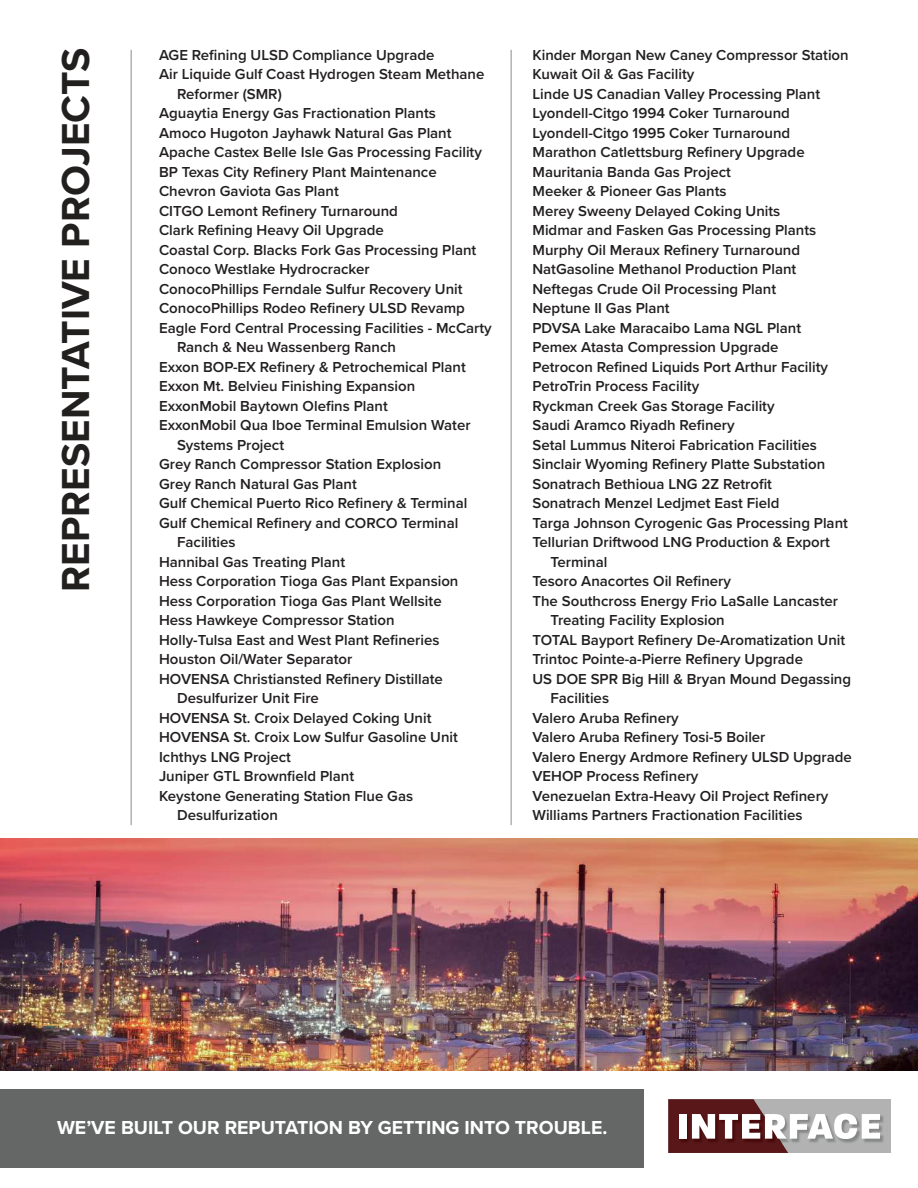
<style>
.page{position:relative;width:918px;height:1188px;background:#fff}
.page>*{position:absolute;margin:0;border:0;box-sizing:border-box;transform-origin:0 0}
.t1{font:700 40.5px "Proxima Nova";color:#221f1f}
.t2{font:700 19.5px "Proxima Nova";color:#fff}
.t3{font:600 15px "Proxima Nova";color:#221f1f}
</style>
<div class="page">
<div style="left:668px;top:1099px;width:223px;height:54px;background:#b2b2b2"></div>
<img style="left:880px;top:1115px;width:4px;height:28px">
<svg style="left:668px;top:1099px;width:212px;height:54px"></svg>
<hr style="left:510px;top:50px;width:2px;height:775px;background:#b2b2b2">
<hr style="left:130px;top:50px;width:2px;height:775px;background:#b2b2b2">
<div style="left:0;top:1089px;width:644px;height:79px;background:#656666"></div>
<img style="left:0;top:838px;width:918px;height:233px">
<h1 class="t1" style="left:59px;top:592px;width:546px;rotate:-90deg">REPRESENTATIVE PROJECTS</h1>
<p class="t3" style="left:532px;top:49px;width:318px">Kinder Morgan New Caney Compressor Station</p>
<p class="t3" style="left:159px;top:49px;width:277px">AGE Refining ULSD Compliance Upgrade</p>
<p class="t3" style="left:159px;top:68px;width:327px">Air Liquide Gulf Coast Hydrogen Steam Methane</p>
<p class="t3" style="left:177px;top:88px;width:106px">Reformer (SMR)</p>
<p class="t3" style="left:159px;top:107px;width:278px">Aguaytia Energy Gas Fractionation Plants</p>
<p class="t3" style="left:159px;top:127px;width:294px">Amoco Hugoton Jayhawk Natural Gas Plant</p>
<p class="t3" style="left:159px;top:146px;width:324px">Apache Castex Belle Isle Gas Processing Facility</p>
<p class="t3" style="left:159px;top:166px;width:279px">BP Texas City Refinery Plant Maintenance</p>
<p class="t3" style="left:159px;top:185px;width:181px">Chevron Gaviota Gas Plant</p>
<p class="t3" style="left:159px;top:205px;width:240px">CITGO Lemont Refinery Turnaround</p>
<p class="t3" style="left:159px;top:224px;width:226px">Clark Refining Heavy Oil Upgrade</p>
<p class="t3" style="left:159px;top:244px;width:319px">Coastal Corp. Blacks Fork Gas Processing Plant</p>
<p class="t3" style="left:159px;top:263px;width:212px">Conoco Westlake Hydrocracker</p>
<p class="t3" style="left:159px;top:283px;width:305px">ConocoPhillips Ferndale Sulfur Recovery Unit</p>
<p class="t3" style="left:159px;top:302px;width:307px">ConocoPhillips Rodeo Refinery ULSD Revamp</p>
<p class="t3" style="left:159px;top:322px;width:334px">Eagle Ford Central Processing Facilities - McCarty</p>
<p class="t3" style="left:177px;top:341px;width:220px">Ranch &amp; Neu Wassenberg Ranch</p>
<p class="t3" style="left:159px;top:361px;width:308px">Exxon BOP-EX Refinery &amp; Petrochemical Plant</p>
<p class="t3" style="left:159px;top:380px;width:258px">Exxon Mt. Belvieu Finishing Expansion</p>
<p class="t3" style="left:159px;top:400px;width:230px">ExxonMobil Baytown Olefins Plant</p>
<p class="t3" style="left:159px;top:419px;width:313px">ExxonMobil Qua Iboe Terminal Emulsion Water</p>
<p class="t3" style="left:177px;top:439px;width:109px">Systems Project</p>
<p class="t3" style="left:159px;top:458px;width:284px">Grey Ranch Compressor Station Explosion</p>
<p class="t3" style="left:159px;top:478px;width:199px">Grey Ranch Natural Gas Plant</p>
<p class="t3" style="left:159px;top:497px;width:310px">Gulf Chemical Puerto Rico Refinery &amp; Terminal</p>
<p class="t3" style="left:159px;top:517px;width:301px">Gulf Chemical Refinery and CORCO Terminal</p>
<p class="t3" style="left:177px;top:536px;width:60px">Facilities</p>
<p class="t3" style="left:159px;top:556px;width:188px">Hannibal Gas Treating Plant</p>
<p class="t3" style="left:159px;top:575px;width:301px">Hess Corporation Tioga Gas Plant Expansion</p>
<p class="t3" style="left:159px;top:595px;width:284px">Hess Corporation Tioga Gas Plant Wellsite</p>
<p class="t3" style="left:159px;top:614px;width:237px">Hess Hawkeye Compressor Station</p>
<p class="t3" style="left:159px;top:634px;width:282px">Holly-Tulsa East and West Plant Refineries</p>
<p class="t3" style="left:159px;top:653px;width:195px">Houston Oil/Water Separator</p>
<p class="t3" style="left:159px;top:673px;width:285px">HOVENSA Christiansted Refinery Distillate</p>
<p class="t3" style="left:177px;top:692px;width:143px">Desulfurizer Unit Fire</p>
<p class="t3" style="left:159px;top:712px;width:274px">HOVENSA St. Croix Delayed Coking Unit</p>
<p class="t3" style="left:159px;top:731px;width:300px">HOVENSA St. Croix Low Sulfur Gasoline Unit</p>
<p class="t3" style="left:159px;top:751px;width:133px">Ichthys LNG Project</p>
<p class="t3" style="left:159px;top:770px;width:197px">Juniper GTL Brownfield Plant</p>
<p class="t3" style="left:159px;top:790px;width:256px">Keystone Generating Station Flue Gas</p>
<p class="t3" style="left:177px;top:809px;width:102px">Desulfurization</p>
<p class="t3" style="left:532px;top:68px;width:164px">Kuwait Oil &amp; Gas Facility</p>
<p class="t3" style="left:532px;top:88px;width:289px">Linde US Canadian Valley Processing Plant</p>
<p class="t3" style="left:532px;top:107px;width:259px">Lyondell-Citgo 1994 Coker Turnaround</p>
<p class="t3" style="left:532px;top:127px;width:259px">Lyondell-Citgo 1995 Coker Turnaround</p>
<p class="t3" style="left:532px;top:146px;width:274px">Marathon Catlettsburg Refinery Upgrade</p>
<p class="t3" style="left:532px;top:166px;width:200px">Mauritania Banda Gas Project</p>
<p class="t3" style="left:532px;top:185px;width:196px">Meeker &amp; Pioneer Gas Plants</p>
<p class="t3" style="left:532px;top:205px;width:249px">Merey Sweeny Delayed Coking Units</p>
<p class="t3" style="left:532px;top:224px;width:285px">Midmar and Fasken Gas Processing Plants</p>
<p class="t3" style="left:532px;top:244px;width:269px">Murphy Oil Meraux Refinery Turnaround</p>
<p class="t3" style="left:532px;top:263px;width:265px">NatGasoline Methanol Production Plant</p>
<p class="t3" style="left:532px;top:283px;width:245px">Neftegas Crude Oil Processing Plant</p>
<p class="t3" style="left:532px;top:302px;width:139px">Neptune II Gas Plant</p>
<p class="t3" style="left:532px;top:322px;width:270px">PDVSA Lake Maracaibo Lama NGL Plant</p>
<p class="t3" style="left:532px;top:341px;width:248px">Pemex Atasta Compression Upgrade</p>
<p class="t3" style="left:532px;top:361px;width:297px">Petrocon Refined Liquids Port Arthur Facility</p>
<p class="t3" style="left:532px;top:380px;width:168px">PetroTrin Process Facility</p>
<p class="t3" style="left:532px;top:400px;width:244px">Ryckman Creek Gas Storage Facility</p>
<p class="t3" style="left:532px;top:419px;width:204px">Saudi Aramco Riyadh Refinery</p>
<p class="t3" style="left:532px;top:439px;width:286px">Setal Lummus Niteroi Fabrication Facilities</p>
<p class="t3" style="left:532px;top:458px;width:294px">Sinclair Wyoming Refinery Platte Substation</p>
<p class="t3" style="left:532px;top:478px;width:241px">Sonatrach Bethioua LNG 2Z Retrofit</p>
<p class="t3" style="left:532px;top:497px;width:249px">Sonatrach Menzel Ledjmet East Field</p>
<p class="t3" style="left:532px;top:517px;width:317px">Targa Johnson Cyrogenic Gas Processing Plant</p>
<p class="t3" style="left:532px;top:536px;width:299px">Tellurian Driftwood LNG Production &amp; Export</p>
<p class="t3" style="left:550px;top:556px;width:58px">Terminal</p>
<p class="t3" style="left:532px;top:575px;width:200px">Tesoro Anacortes Oil Refinery</p>
<p class="t3" style="left:532px;top:595px;width:307px">The Southcross Energy Frio LaSalle Lancaster</p>
<p class="t3" style="left:550px;top:614px;width:176px">Treating Facility Explosion</p>
<p class="t3" style="left:532px;top:634px;width:314px">TOTAL Bayport Refinery De-Aromatization Unit</p>
<p class="t3" style="left:532px;top:653px;width:272px">Trintoc Pointe-a-Pierre Refinery Upgrade</p>
<p class="t3" style="left:532px;top:673px;width:320px">US DOE SPR Big Hill &amp; Bryan Mound Degassing</p>
<p class="t3" style="left:550px;top:692px;width:60px">Facilities</p>
<p class="t3" style="left:532px;top:712px;width:148px">Valero Aruba Refinery</p>
<p class="t3" style="left:532px;top:731px;width:235px">Valero Aruba Refinery Tosi-5 Boiler</p>
<p class="t3" style="left:532px;top:751px;width:321px">Valero Energy Ardmore Refinery ULSD Upgrade</p>
<p class="t3" style="left:532px;top:770px;width:167px">VEHOP Process Refinery</p>
<p class="t3" style="left:532px;top:790px;width:297px">Venezuelan Extra-Heavy Oil Project Refinery</p>
<p class="t3" style="left:532px;top:809px;width:271px">Williams Partners Fractionation Facilities</p>
<h2 class="t2" style="left:57px;top:1119px;width:552px">WE’VE BUILT OUR REPUTATION BY GETTING INTO TROUBLE.</h2>
</div>
